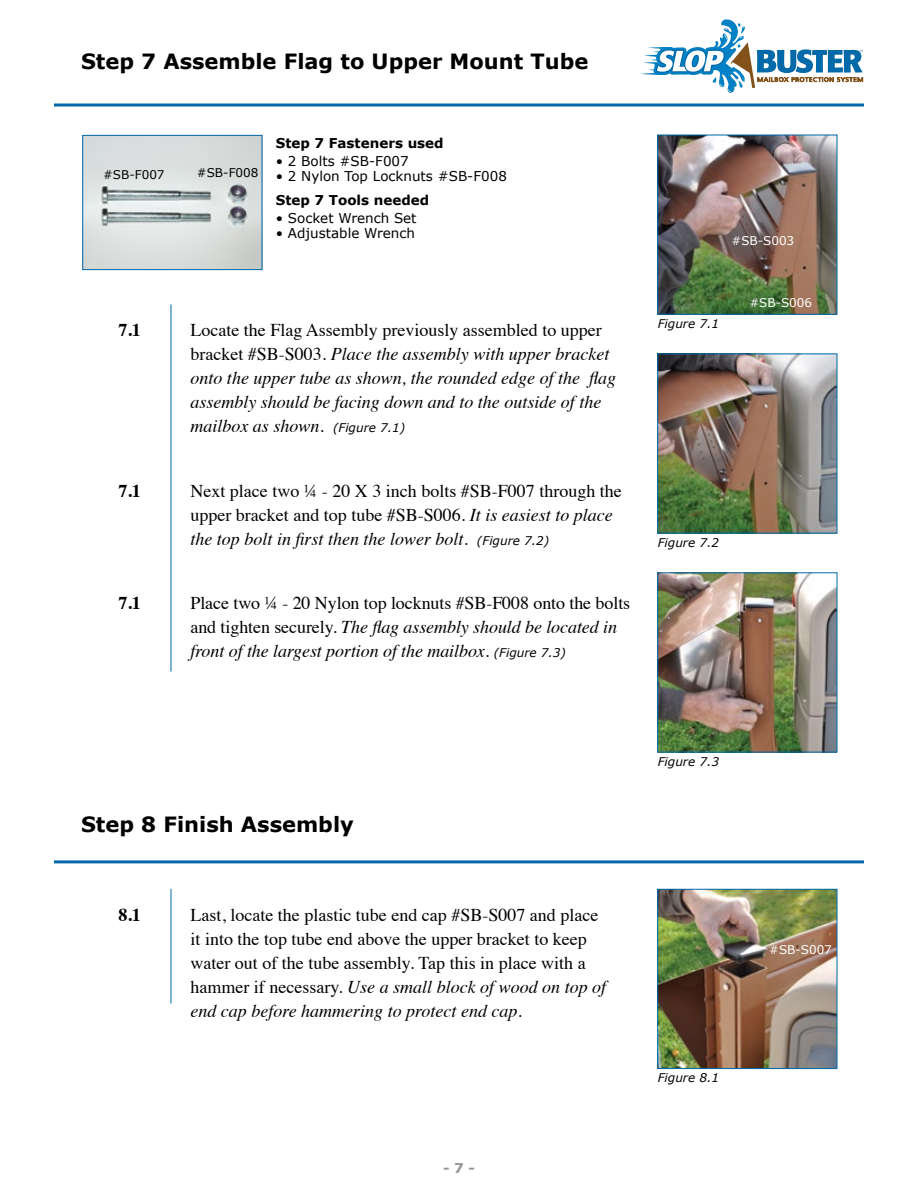
<style>
.page{position:relative;width:918px;height:1188px;background:#fff}
.page>*{position:absolute;margin:0;border:0;box-sizing:border-box;transform-origin:0 0}
.t1{font:700 21px "Verdana";color:#000}
.t2{font:italic 18px/24px "Times";color:#000}
.t3{font:18px/24px "Times";color:#000}
.t4{font:700 18px "Times";color:#000}
.t5{font:13.5px "Verdana";color:#000}
.t6{font:700 13.5px "Verdana";color:#000}
.t7{font:700 13.5px "Verdana";color:#939598}
.t8{font:italic 12px "Verdana";color:#000}
.t9{font:12px "Verdana";color:#fff}
.t10{font:12px "Verdana";color:#000}
.s1{font-style:normal}
.s2{font-family:"Verdana";font-size:12px}
.s3{font-style:italic}
.s4{font-family:"Verdana";font-style:italic;font-size:12px}
</style>
<div class="page">
<img style="left:84px;top:137px;width:176px;height:131px">
<div style="left:82px;top:135px;width:180px;height:135px;border:1px solid #0069aa"></div>
<hr style="left:54px;top:104px;width:810px;height:2px;background:#0069aa">
<hr style="left:54px;top:860px;width:810px;height:3px;background:#0069aa">
<svg style="left:641px;top:19px;width:222px;height:74px"></svg>
<hr style="left:171px;top:304px;width:1px;height:368px;background:#0069aa">
<hr style="left:171px;top:889px;width:1px;height:115px;background:#0069aa">
<img style="left:659px;top:137px;width:176px;height:176px">
<div style="left:657px;top:135px;width:180px;height:180px;border:1px solid #0069aa"></div>
<img style="left:659px;top:891px;width:176px;height:176px">
<div style="left:657px;top:889px;width:180px;height:180px;border:1px solid #0069aa"></div>
<img style="left:659px;top:356px;width:176px;height:176px">
<div style="left:657px;top:354px;width:180px;height:180px;border:1px solid #0069aa"></div>
<img style="left:659px;top:574px;width:176px;height:176px">
<div style="left:657px;top:572px;width:180px;height:180px;border:1px solid #0069aa"></div>
<p class="t1" style="left:81px;top:48px;width:509px">Step 7 Assemble Flag to Upper Mount Tube</p>
<p class="t10" style="left:103px;top:167px;width:63px">#SB-F007</p>
<p class="t10" style="left:197px;top:165px;width:63px">#SB-F008</p>
<p class="t6" style="left:276px;top:135px;width:169px">Step 7 Fasteners used</p>
<p class="t5" style="left:276px;top:152px;width:134px">• 2 Bolts #SB-F007</p>
<p class="t5" style="left:276px;top:167px;width:233px">• 2 Nylon Top Locknuts #SB-F008</p>
<p class="t6" style="left:276px;top:192px;width:155px">Step 7 Tools needed</p>
<p class="t5" style="left:276px;top:209px;width:142px">• Socket Wrench Set</p>
<p class="t5" style="left:276px;top:224px;width:141px">• Adjustable Wrench</p>
<p class="t4" style="left:118px;top:313px;width:24px">7.1</p>
<p class="t2" style="left:190px;top:317px;width:427px"><span class="s1">Locate the Flag Assembly previously assembled to upper bracket #SB-S003.</span> Place the assembly with upper bracket onto the upper tube as shown, the rounded edge of the flag assembly should be facing down and to the outside of the mailbox as shown. <span class="s2">(Figure 7.1)</span></p>
<p class="t4" style="left:118px;top:473px;width:24px">7.1</p>
<p class="t3" style="left:190px;top:477px;width:433px">Next place two ¼ - 20 X 3 inch bolts #SB-F007 through the upper bracket and top tube #SB-S006. <span class="s3">It is easiest to place the top bolt in first then the lower bolt.</span> <span class="s4">(Figure 7.2)</span></p>
<p class="t4" style="left:118px;top:586px;width:24px">7.1</p>
<p class="t2" style="left:190px;top:590px;width:441px"><span class="s1">Place two ¼ - 20 Nylon top locknuts #SB-F008 onto the bolts and tighten securely.</span> The flag assembly should be located in front of the largest portion of the mailbox. <span class="s2">(Figure 7.3)</span></p>
<p class="t9" style="left:732px;top:233px;width:64px">#SB-S003</p>
<p class="t8" style="left:658px;top:316px;width:63px">Figure 7.1</p>
<p class="t9" style="left:749px;top:295px;width:64px">#SB-S006</p>
<p class="t8" style="left:658px;top:535px;width:63px">Figure 7.2</p>
<p class="t1" style="left:81px;top:811px;width:274px">Step 8 Finish Assembly</p>
<p class="t4" style="left:118px;top:897px;width:24px">8.1</p>
<p class="t3" style="left:190px;top:901px;width:417px">Last, locate the plastic tube end cap #SB-S007 and place it into the top tube end above the upper bracket to keep water out of the tube assembly. Tap this in place with a hammer if necessary. <span class="s3">Use a small block of wood on top of end cap before hammering to protect end cap.</span></p>
<p class="t7" style="left:443px;top:1160px;width:33px">- 7 -</p>
<p class="t8" style="left:658px;top:754px;width:63px">Figure 7.3</p>
<p class="t8" style="left:658px;top:1070px;width:63px">Figure 8.1</p>
<p class="t9" style="left:769px;top:942px;width:64px">#SB-S007</p>
</div>
